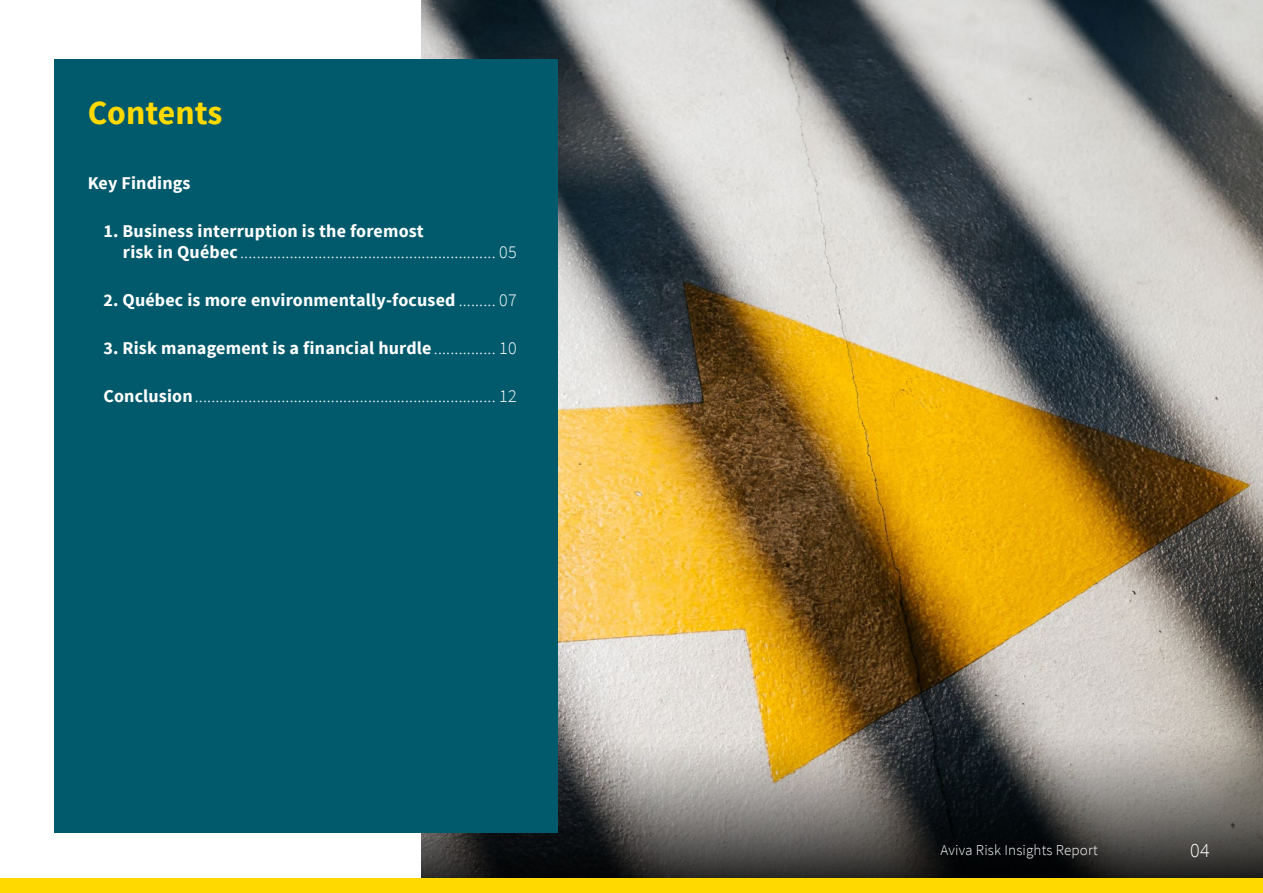
<style>
.page{position:relative;width:1263px;height:893px;background:#fff}
.page>*{position:absolute;margin:0;border:0;box-sizing:border-box;transform-origin:0 0}
.t1{font:700 33.75px "Source Sans Pro";color:#ffd900}
.t2{font:300 20.1px "Source Sans Pro";color:#fff}
.t3{font:300 18px/21px "Source Sans Pro";color:#fff}
.t4{font:700 18px "Source Sans Pro";letter-spacing:.01em;color:#fff}
.t5{font:300 15px "Source Sans Pro";letter-spacing:.01em;color:#fff}
.s1{font-weight:700}
.s2{font-weight:300}
</style>
<div class="page">
<img style="left:421px;top:0;width:842px;height:125px">
<img style="left:421px;top:125px;width:842px;height:753px">
<div style="left:55px;top:60px;width:503px;height:773px;background:#005a6c"></div>
<div style="left:0;top:878px;width:1263px;height:15px;background:#ffd900"></div>
<h1 class="t1" style="left:88px;top:91px;width:136px">Contents</h1>
<p class="t4" style="left:88px;top:171px;width:104px">Key Findings</p>
<p class="t3" style="left:123px;top:221px;width:395px;text-indent:-20px"><span class="s1">1. Business interruption is the foremost<br>risk in Québec</span> .............................................................. 05</p>
<p class="t4" style="left:103px;top:288px;width:415px">2. Québec is more environmentally-focused <span class="s2">......... 07</span></p>
<p class="t4" style="left:103px;top:336px;width:415px">3. Risk management is a financial hurdle <span class="s2">............... 10</span></p>
<p class="t3" style="left:103px;top:386px;width:415px"><span class="s1">Conclusion</span>......................................................................... 12</p>
<p class="t5" style="left:940px;top:840px;width:159px">Aviva Risk Insights Report</p>
<p class="t2" style="left:1190px;top:838px;width:21px">04</p>
</div>
